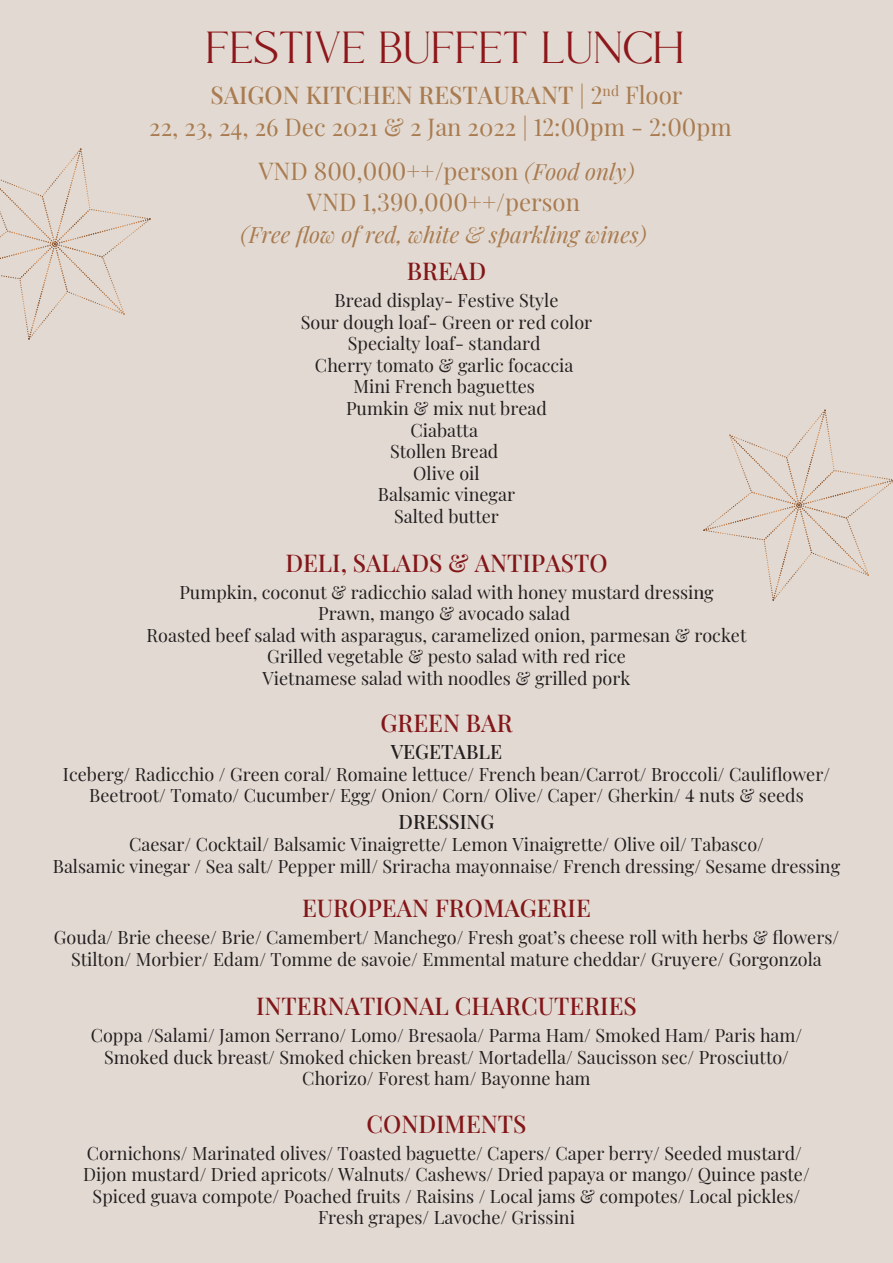
<style>
.page{position:relative;width:893px;height:1263px;background:#e2dad2}
.page>*{position:absolute;margin:0;border:0;box-sizing:border-box;transform-origin:0 0}
.t1{font:45px "Mories";color:#8d171a}
.t2{font:24px/31.5px "Playfair Display";color:#a97b50;text-align:center}
.t3{font:500 24px "Playfair Display";color:#831619}
.t4{font:italic 22.5px "Playfair Display";color:#a97b50}
.t5{font:500 19.5px "Playfair Display";color:#231f20}
.t6{font:18px/21.6px "Playfair Display";color:#231f20;text-align:center}
.s1{font-weight:500}
.s2{font-style:italic;font-size:22.5px}
</style>
<div class="page">
<svg style="left:703px;top:409px;width:190px;height:192px"></svg>
<svg style="left:0;top:148px;width:151px;height:192px"></svg>
<h1 class="t1" style="left:207px;top:24px;width:480px">FESTIVE BUFFET LUNCH</h1>
<h2 class="t2" style="left:149px;top:77px;width:584px"><span class="s1">SAIGON KITCHEN RESTAURANT</span> | 2<sup>nd</sup> Floor<br>22, 23, 24, 26 Dec 2021 &amp; 2 Jan 2022 | 12:00pm - 2:00pm</h2>
<h2 class="t2" style="left:258px;top:153px;width:377px">VND 800,000++/person <span class="s2">(Food only)<br></span>VND 1,390,000++/person</h2>
<p class="t4" style="left:241px;top:217px;width:408px">(Free flow of red, white &amp; sparkling wines)</p>
<h2 class="t3" style="left:407px;top:252px;width:81px">BREAD</h2>
<p class="t6" style="left:301px;top:288px;width:293px">Bread display- Festive Style<br>Sour dough loaf- Green or red color<br>Specialty loaf- standard<br>Cherry tomato &amp; garlic focaccia<br>Mini French baguettes<br>Pumkin &amp; mix nut bread<br>Ciabatta<br>Stollen Bread<br>Olive oil<br>Balsamic vinegar<br>Salted butter</p>
<h2 class="t3" style="left:285px;top:544px;width:324px">DELI, SALADS &amp; ANTIPASTO</h2>
<p class="t6" style="left:147px;top:579px;width:601px">Pumpkin, coconut &amp; radicchio salad with honey mustard dressing<br>Prawn, mango &amp; avocado salad<br>Roasted beef salad with asparagus, caramelized onion, parmesan &amp; rocket Grilled vegetable &amp; pesto salad with red rice<br>Vietnamese salad with noodles &amp; grilled pork</p>
<h2 class="t3" style="left:380px;top:704px;width:134px">GREEN BAR</h2>
<p class="t5" style="left:391px;top:736px;width:113px">VEGETABLE</p>
<p class="t6" style="left:63px;top:762px;width:769px">Iceberg/ Radicchio / Green coral/ Romaine lettuce/ French bean/Carrot/ Broccoli/ Cauliflower/<br>Beetroot/ Tomato/ Cucumber/ Egg/ Onion/ Corn/ Olive/ Caper/ Gherkin/ 4 nuts &amp; seeds</p>
<p class="t5" style="left:399px;top:807px;width:97px">DRESSING</p>
<p class="t6" style="left:53px;top:832px;width:789px">Caesar/ Cocktail/ Balsamic Vinaigrette/ Lemon Vinaigrette/ Olive oil/ Tabasco/<br>Balsamic vinegar / Sea salt/ Pepper mill/ Sriracha mayonnaise/ French dressing/ Sesame dressing</p>
<h2 class="t3" style="left:302px;top:889px;width:290px">EUROPEAN FROMAGERIE</h2>
<p class="t6" style="left:54px;top:925px;width:787px">Gouda/ Brie cheese/ Brie/ Camembert/ Manchego/ Fresh goat’s cheese roll with herbs &amp; flowers/<br>Stilton/ Morbier/ Edam/ Tomme de savoie/ Emmental mature cheddar/ Gruyere/ Gorgonzola</p>
<h2 class="t3" style="left:256px;top:987px;width:382px">INTERNATIONAL CHARCUTERIES</h2>
<p class="t6" style="left:91px;top:1023px;width:713px">Coppa /Salami/ Jamon Serrano/ Lomo/ Bresaola/ Parma Ham/ Smoked Ham/ Paris ham/<br>Smoked duck breast/ Smoked chicken breast/ Mortadella/ Saucisson sec/ Prosciutto/<br>Chorizo/ Forest ham/ Bayonne ham</p>
<h2 class="t3" style="left:366px;top:1105px;width:161px">CONDIMENTS</h2>
<p class="t6" style="left:83px;top:1140px;width:728px">Cornichons/ Marinated olives/ Toasted baguette/ Capers/ Caper berry/ Seeded mustard/ Dijon mustard/ Dried apricots/ Walnuts/ Cashews/ Dried papaya or mango/ Quince paste/ Spiced guava compote/ Poached fruits / Raisins / Local jams &amp; compotes/ Local pickles/ Fresh grapes/ Lavoche/ Grissini</p>
</div>
